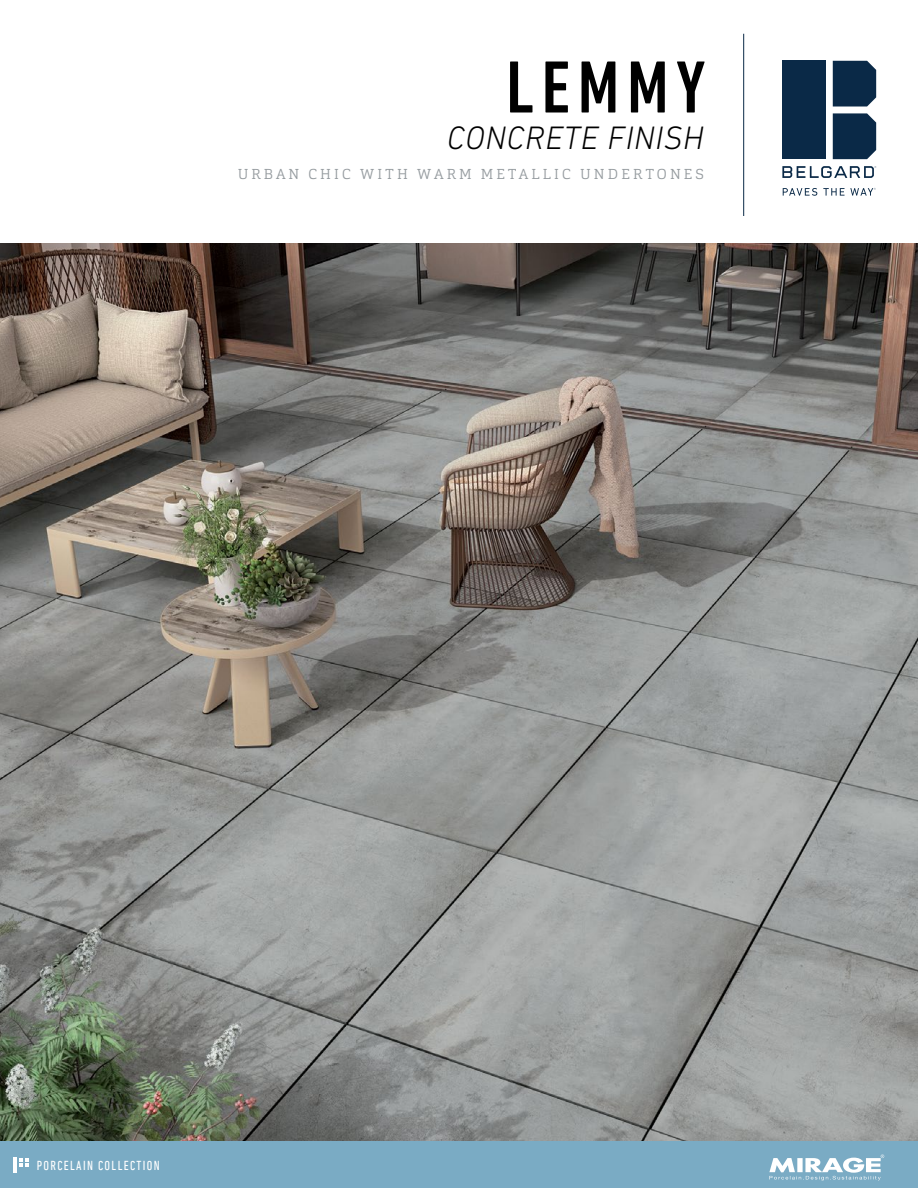
<style>
.page{position:relative;width:918px;height:1188px;background:#fff}
.page>*{position:absolute;margin:0;border:0;box-sizing:border-box;transform-origin:0 0}
.t1{font:500 condensed 75px "DIN Next LT Pro";letter-spacing:.1em;color:#000}
.t2{font:italic 300 33px "DIN Next LT Pro";letter-spacing:.02em;color:#000}
.t3{font:300 14.25px "Cargan";letter-spacing:.21em;color:#959b9f}
.t4{font:condensed 13.35px "DIN Next LT Pro";letter-spacing:.1em;color:#fff}
</style>
<div class="page">
<hr style="left:743px;top:34px;width:1px;height:182px;background:#0a2947">
<div style="left:833px;top:61px;width:43px;height:46px;background:#0a2947"></div>
<div style="left:833px;top:113px;width:43px;height:46px;background:#0a2947"></div>
<div style="left:782px;top:61px;width:44px;height:98px;background:#0a2947"></div>
<svg style="left:782px;top:166px;width:94px;height:12px"></svg>
<svg style="left:783px;top:188px;width:34px;height:8px"></svg>
<svg style="left:823px;top:188px;width:53px;height:8px"></svg>
<div style="left:0;top:1141px;width:918px;height:47px;background:#7aabc4"></div>
<hr style="left:14px;top:1158px;width:3px;height:15px;background:#fff">
<svg style="left:19px;top:1158px;width:9px;height:9px"></svg>
<img style="left:0;top:243px;width:918px;height:898px">
<svg style="left:769px;top:1155px;width:115px;height:26px"></svg>
<h1 class="t1" style="left:506px;top:45px;width:201px">LEMMY</h1>
<h2 class="t2" style="left:447px;top:118px;width:258px">CONCRETE FINISH</h2>
<p class="t3" style="left:238px;top:165px;width:467px">URBAN CHIC WITH WARM METALLIC UNDERTONES</p>
<p class="t4" style="left:37px;top:1158px;width:125px">PORCELAIN COLLECTION</p>
</div>
